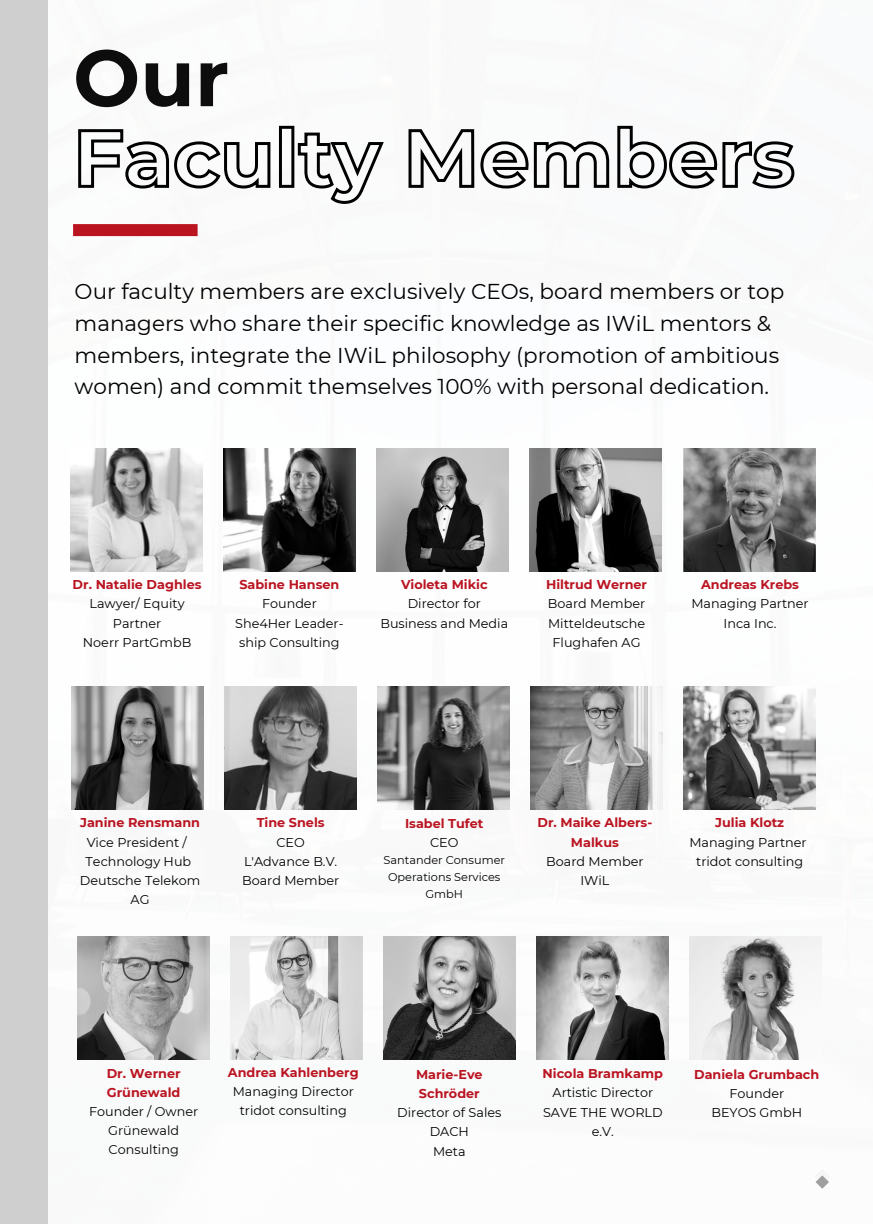
<style>
.page{position:relative;width:873px;height:1224px;background:#fff}
.page>*{position:absolute;margin:0;border:0;box-sizing:border-box;transform-origin:0 0}
.t1{font:700 79.6px "Montserrat";color:#0e0d0d}
.t2{font:21.4px/31.6px "Montserrat";color:#000}
.t3{font:12.8px/19.2px "Montserrat";color:#000;text-align:center}
.t4{font:700 12.8px/19.2px "Montserrat";color:#ba1421}
.t5{font:11.4px/17px "Montserrat";color:#000;text-align:center}
</style>
<div class="page">
<img style="left:47px;top:0;width:776px;height:1224px">
<img style="left:71px;top:449px;width:132px;height:123px">
<div style="left:73px;top:224px;width:125px;height:12px;background:#ba1421"></div>
<svg style="left:816px;top:1170px;width:13px;height:16px"></svg>
<div style="left:0;top:0;width:47px;height:1224px;background:#d0cfd0"></div>
<svg style="left:77px;top:124px;width:719px;height:82px"></svg>
<img style="left:224px;top:449px;width:132px;height:123px">
<img style="left:377px;top:449px;width:132px;height:123px">
<img style="left:530px;top:449px;width:132px;height:123px">
<img style="left:683px;top:449px;width:132px;height:123px">
<img style="left:72px;top:687px;width:132px;height:123px">
<img style="left:225px;top:687px;width:132px;height:123px">
<img style="left:378px;top:687px;width:131px;height:123px">
<img style="left:530px;top:687px;width:132px;height:123px">
<img style="left:684px;top:687px;width:132px;height:123px">
<img style="left:78px;top:937px;width:132px;height:123px">
<img style="left:231px;top:937px;width:131px;height:123px">
<img style="left:383px;top:937px;width:132px;height:123px">
<img style="left:536px;top:937px;width:132px;height:123px">
<img style="left:690px;top:937px;width:132px;height:123px">
<p class="t1" style="left:73px;top:29px;width:158px">Our</p>
<p class="t2" style="left:75px;top:276px;width:711px">Our faculty members are exclusively CEOs, board members or top managers who share their specific knowledge as IWiL mentors &amp; members, integrate the IWiL philosophy (promotion of ambitious women) and commit themselves 100% with personal dedication.</p>
<p class="t4" style="left:73px;top:575px;width:130px">Dr. Natalie Daghles</p>
<p class="t3" style="left:90px;top:594px;width:97px">Lawyer/ Equity<br>Partner</p>
<p class="t3" style="left:83px;top:633px;width:110px">Noerr PartGmbB</p>
<p class="t4" style="left:239px;top:575px;width:101px">Sabine Hansen</p>
<p class="t3" style="left:262px;top:594px;width:56px">Founder</p>
<p class="t3" style="left:235px;top:613px;width:110px">She4Her Leader&shy;ship Consulting</p>
<p class="t4" style="left:401px;top:575px;width:88px">Violeta Mikic</p>
<p class="t3" style="left:380px;top:594px;width:129px">Director for<br>Business and Media</p>
<p class="t4" style="left:546px;top:575px;width:103px">Hiltrud Werner</p>
<p class="t3" style="left:548px;top:594px;width:99px">Board Member</p>
<p class="t3" style="left:548px;top:613px;width:99px">Mitteldeutsche<br>Flughafen AG</p>
<p class="t4" style="left:701px;top:575px;width:99px">Andreas Krebs</p>
<p class="t3" style="left:691px;top:594px;width:119px">Managing Partner</p>
<p class="t3" style="left:724px;top:613px;width:54px">Inca Inc.</p>
<p class="t4" style="left:80px;top:813px;width:121px">Janine Rensmann</p>
<p class="t3" style="left:86px;top:832px;width:107px;text-align:left">Vice President /<br>Technology Hub</p>
<p class="t3" style="left:80px;top:871px;width:122px">Deutsche Telekom<br>AG</p>
<p class="t4" style="left:257px;top:813px;width:69px">Tine Snels</p>
<p class="t3" style="left:276px;top:832px;width:30px">CEO</p>
<p class="t3" style="left:244px;top:852px;width:95px">L'Advance B.V.</p>
<p class="t3" style="left:242px;top:871px;width:99px">Board Member</p>
<p class="t4" style="left:405px;top:814px;width:80px">Isabel Tufet</p>
<p class="t3" style="left:430px;top:833px;width:30px">CEO</p>
<p class="t5" style="left:383px;top:851px;width:123px">Santander Consumer<br>Operations Services<br>GmbH</p>
<p class="t4" style="left:538px;top:813px;width:116px;text-align:center">Dr. Maike Albers-<br>Malkus</p>
<p class="t3" style="left:546px;top:852px;width:99px">Board Member</p>
<p class="t3" style="left:580px;top:871px;width:31px">IWiL</p>
<p class="t4" style="left:715px;top:813px;width:71px">Julia Klotz</p>
<p class="t3" style="left:689px;top:832px;width:119px">Managing Partner</p>
<p class="t3" style="left:696px;top:852px;width:109px">tridot consulting</p>
<p class="t4" style="left:107px;top:1063px;width:75px">Dr. Werner<br>Grünewald</p>
<p class="t3" style="left:89px;top:1102px;width:111px">Founder / Owner</p>
<p class="t3" style="left:108px;top:1121px;width:72px;text-align:left">Grünewald<br>Consulting</p>
<p class="t4" style="left:228px;top:1063px;width:132px">Andrea Kahlenberg</p>
<p class="t3" style="left:233px;top:1082px;width:123px">Managing Director</p>
<p class="t3" style="left:240px;top:1101px;width:109px">tridot consulting</p>
<p class="t4" style="left:416px;top:1065px;width:68px">Marie-Eve<br>Schröder</p>
<p class="t3" style="left:397px;top:1103px;width:106px">Director of Sales<br>DACH</p>
<p class="t3" style="left:433px;top:1141px;width:34px">Meta</p>
<p class="t4" style="left:543px;top:1064px;width:122px">Nicola Bramkamp</p>
<p class="t3" style="left:553px;top:1083px;width:102px">Artistic Director</p>
<p class="t3" style="left:543px;top:1102px;width:121px">SAVE THE WORLD e.V.</p>
<p class="t4" style="left:694px;top:1065px;width:127px">Daniela Grumbach</p>
<p class="t3" style="left:729px;top:1084px;width:56px">Founder</p>
<p class="t3" style="left:711px;top:1103px;width:92px">BEYOS GmbH</p>
</div>
